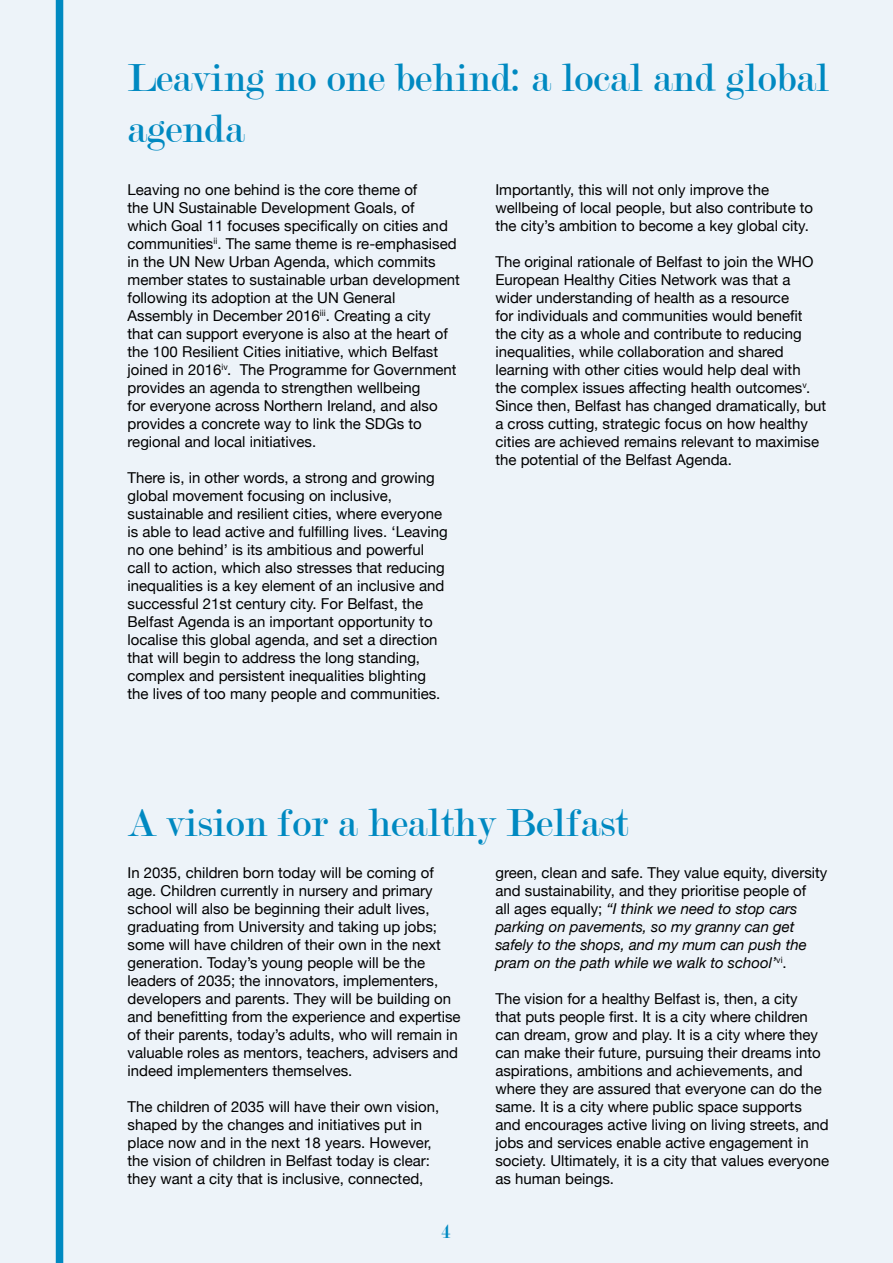
<style>
.page{position:relative;width:893px;height:1263px;background:#edf3f9}
.page>*{position:absolute;margin:0;border:0;box-sizing:border-box;transform-origin:0 0}
.t1{font:42px/50.4px "Modern";color:#0089c1}
.t2{font:21px "Modern";color:#0089c1}
.t3{font:15px/18px "Helvetica Neue";color:#000}
.t4{font:italic 15px/18px "Helvetica Neue";color:#000}
.s1{font-style:normal}
</style>
<div class="page">
<hr style="left:892px;top:0;width:1px;height:1263px;background:#a4c4e3">
<div style="left:56px;top:0;width:7px;height:1263px;background:#0089c1"></div>
<h1 class="t1" style="left:128px;top:53px;width:703px">Leaving no one behind: a local and global agenda</h1>
<p class="t3" style="left:128px;top:182px;width:334px">Leaving no one behind is the core theme of<br>the UN Sustainable Development Goals, of<br>which Goal 11 focuses specifically on cities and communities<sup>ii</sup>. The same theme is re-emphasised in the UN New Urban Agenda, which commits member states to sustainable urban development following its adoption at the UN General Assembly in December 2016<sup>iii</sup>. Creating a city that can support everyone is also at the heart of the 100 Resilient Cities initiative, which Belfast joined in 2016<sup>iv</sup>. The Programme for Government provides an agenda to strengthen wellbeing<br>for everyone across Northern Ireland, and also provides a concrete way to link the SDGs to regional and local initiatives.</p>
<p class="t3" style="left:128px;top:470px;width:322px">There is, in other words, a strong and growing global movement focusing on inclusive, sustainable and resilient cities, where everyone is able to lead active and fulfilling lives. ‘Leaving no one behind’ is its ambitious and powerful call to action, which also stresses that reducing inequalities is a key element of an inclusive and successful 21st century city. For Belfast, the Belfast Agenda is an important opportunity to localise this global agenda, and set a direction that will begin to address the long standing, complex and persistent inequalities blighting the lives of too many people and communities.</p>
<p class="t3" style="left:495px;top:182px;width:319px">Importantly, this will not only improve the wellbeing of local people, but also contribute to the city’s ambition to become a key global city.</p>
<p class="t3" style="left:495px;top:254px;width:332px">The original rationale of Belfast to join the WHO European Healthy Cities Network was that a wider understanding of health as a resource<br>for individuals and communities would benefit the city as a whole and contribute to reducing inequalities, while collaboration and shared learning with other cities would help deal with<br>the complex issues affecting health outcomes<sup>v</sup>.<br>Since then, Belfast has changed dramatically, but a cross cutting, strategic focus on how healthy cities are achieved remains relevant to maximise the potential of the Belfast Agenda.</p>
<h1 class="t1" style="left:127px;top:798px;width:502px">A vision for a healthy Belfast</h1>
<p class="t3" style="left:128px;top:864px;width:335px">In 2035, children born today will be coming of age. Children currently in nursery and primary school will also be beginning their adult lives, graduating from University and taking up jobs; some will have children of their own in the next generation. Today’s young people will be the leaders of 2035; the innovators, implementers, developers and parents. They will be building on and benefitting from the experience and expertise of their parents, today’s adults, who will remain in valuable roles as mentors, teachers, advisers and indeed implementers themselves.</p>
<p class="t3" style="left:128px;top:1098px;width:313px">The children of 2035 will have their own vision, shaped by the changes and initiatives put in place now and in the next 18 years. However, the vision of children in Belfast today is clear: they want a city that is inclusive, connected,</p>
<h2 class="t2" style="left:441px;top:1221px;width:11px">4</h2>
<p class="t4" style="left:495px;top:864px;width:334px"><span class="s1">green, clean and safe. They value equity, diversity and sustainability, and they prioritise people of<br>all ages equally;</span> “I think we need to stop cars parking on pavements, so my granny can get safely to the shops, and my mum can push the pram on the path while we walk to school’<sup>vi</sup><span class="s1">.</span></p>
<p class="t3" style="left:495px;top:990px;width:335px">The vision for a healthy Belfast is, then, a city<br>that puts people first. It is a city where children can dream, grow and play. It is a city where they can make their future, pursuing their dreams into aspirations, ambitions and achievements, and where they are assured that everyone can do the same. It is a city where public space supports and encourages active living on living streets, and jobs and services enable active engagement in society. Ultimately, it is a city that values everyone as human beings.</p>
</div>
